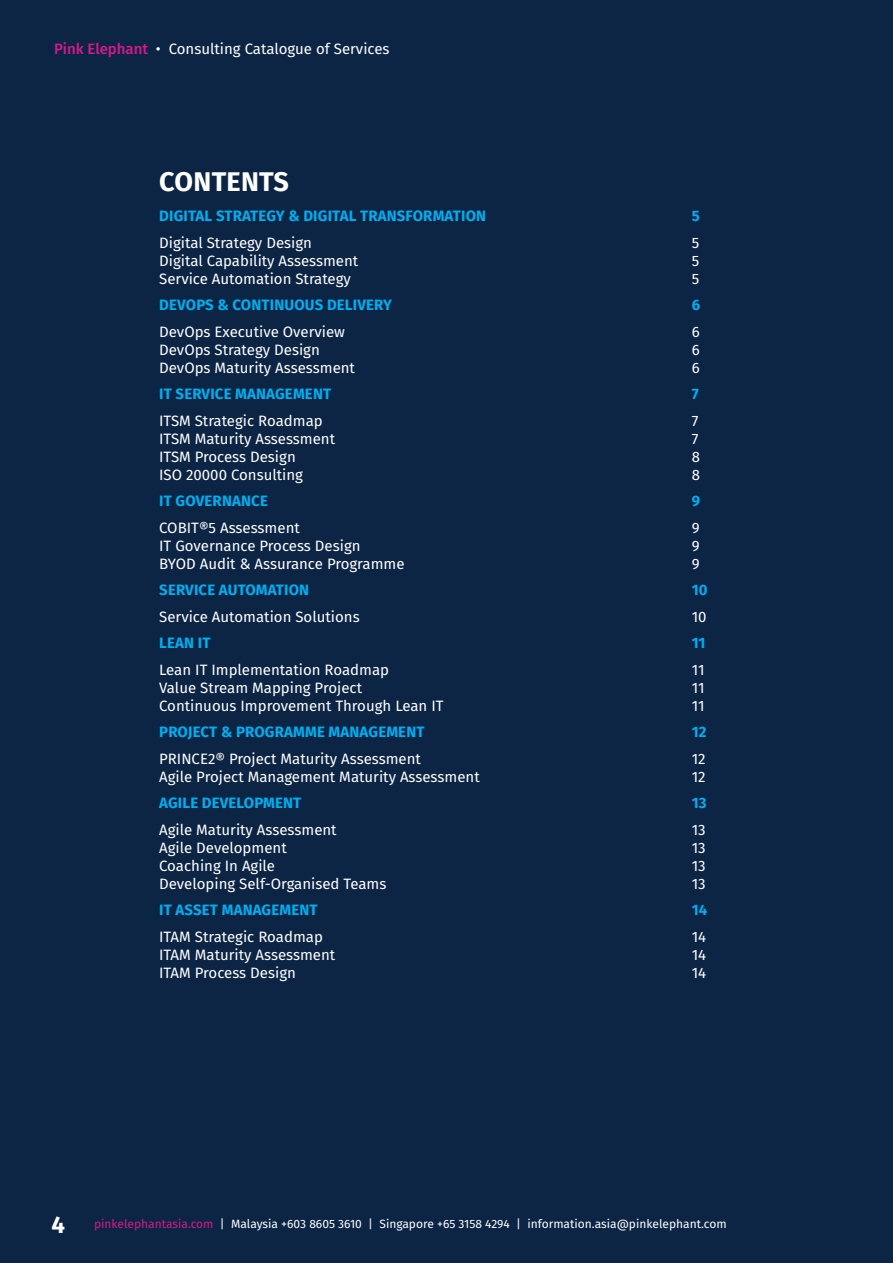
<style>
.page{position:relative;width:893px;height:1263px;background:#0c2545}
.page>*{position:absolute;margin:0;border:0;box-sizing:border-box;transform-origin:0 0}
.t1{font:700 27px "Fira Sans";letter-spacing:.01em;color:#fff}
.t2{font:700 24px "Fira Sans";color:#fff}
.t3{font:15px "Fira Sans";color:#fff}
.t4{font:700 15px "Fira Sans";letter-spacing:.01em;color:#00aeef}
.t5{font:12px "Fira Sans";color:#fff}
.s1{font-weight:500;color:#d9188b}
.s2{color:#d9188b}
</style>
<div class="page">
<p class="t3" style="left:54px;top:38px;width:337px"><span class="s1">Pink Elephant</span> • Consulting Catalogue of Services</p>
<h1 class="t1" style="left:159px;top:159px;width:131px">CONTENTS</h1>
<p class="t4" style="left:159px;top:203px;width:328px">DIGITAL STRATEGY &amp; DIGITAL TRANSFORMATION</p>
<p class="t4" style="left:692px;top:203px;width:10px">5</p>
<p class="t3" style="left:159px;top:231px;width:154px">Digital Strategy Design</p>
<p class="t3" style="left:692px;top:231px;width:9px">5</p>
<p class="t3" style="left:159px;top:249px;width:201px">Digital Capability Assessment</p>
<p class="t3" style="left:692px;top:249px;width:9px">5</p>
<p class="t3" style="left:159px;top:267px;width:193px">Service Automation Strategy</p>
<p class="t3" style="left:692px;top:267px;width:9px">5</p>
<p class="t4" style="left:159px;top:292px;width:234px">DEVOPS &amp; CONTINUOUS DELIVERY</p>
<p class="t4" style="left:692px;top:292px;width:10px">6</p>
<p class="t3" style="left:159px;top:320px;width:187px">DevOps Executive Overview</p>
<p class="t3" style="left:692px;top:320px;width:9px">6</p>
<p class="t3" style="left:159px;top:338px;width:162px">DevOps Strategy Design</p>
<p class="t3" style="left:692px;top:338px;width:9px">6</p>
<p class="t3" style="left:159px;top:356px;width:197px">DevOps Maturity Assessment</p>
<p class="t3" style="left:692px;top:356px;width:9px">6</p>
<p class="t4" style="left:159px;top:381px;width:173px">IT SERVICE MANAGEMENT</p>
<p class="t4" style="left:692px;top:381px;width:9px">7</p>
<p class="t3" style="left:159px;top:409px;width:165px">ITSM Strategic Roadmap</p>
<p class="t3" style="left:692px;top:409px;width:8px">7</p>
<p class="t3" style="left:159px;top:427px;width:177px">ITSM Maturity Assessment</p>
<p class="t3" style="left:692px;top:427px;width:8px">7</p>
<p class="t3" style="left:159px;top:445px;width:138px">ITSM Process Design</p>
<p class="t3" style="left:692px;top:445px;width:10px">8</p>
<p class="t3" style="left:159px;top:463px;width:145px">ISO 20000 Consulting</p>
<p class="t3" style="left:692px;top:463px;width:10px">8</p>
<p class="t4" style="left:159px;top:488px;width:110px">IT GOVERNANCE</p>
<p class="t4" style="left:692px;top:488px;width:10px">9</p>
<p class="t3" style="left:159px;top:516px;width:142px">COBIT®5 Assessment</p>
<p class="t3" style="left:692px;top:516px;width:9px">9</p>
<p class="t3" style="left:159px;top:534px;width:203px">IT Governance Process Design</p>
<p class="t3" style="left:692px;top:534px;width:9px">9</p>
<p class="t3" style="left:159px;top:552px;width:247px">BYOD Audit &amp; Assurance Programme</p>
<p class="t3" style="left:692px;top:552px;width:9px">9</p>
<p class="t4" style="left:159px;top:577px;width:151px">SERVICE AUTOMATION</p>
<p class="t4" style="left:692px;top:577px;width:17px">10</p>
<p class="t3" style="left:159px;top:605px;width:202px">Service Automation Solutions</p>
<p class="t3" style="left:692px;top:605px;width:16px">10</p>
<p class="t4" style="left:159px;top:630px;width:53px">LEAN IT</p>
<p class="t4" style="left:692px;top:630px;width:15px">11</p>
<p class="t3" style="left:159px;top:658px;width:231px">Lean IT Implementation Roadmap</p>
<p class="t3" style="left:692px;top:658px;width:14px">11</p>
<p class="t3" style="left:159px;top:676px;width:204px">Value Stream Mapping Project</p>
<p class="t3" style="left:692px;top:676px;width:14px">11</p>
<p class="t3" style="left:159px;top:694px;width:286px">Continuous Improvement Through Lean IT</p>
<p class="t3" style="left:692px;top:694px;width:14px">11</p>
<p class="t4" style="left:159px;top:719px;width:267px">PROJECT &amp; PROGRAMME MANAGEMENT</p>
<p class="t4" style="left:692px;top:719px;width:16px">12</p>
<p class="t3" style="left:159px;top:747px;width:263px">PRINCE2® Project Maturity Assessment</p>
<p class="t3" style="left:692px;top:747px;width:15px">12</p>
<p class="t3" style="left:159px;top:765px;width:322px">Agile Project Management Maturity Assessment</p>
<p class="t3" style="left:692px;top:765px;width:15px">12</p>
<p class="t4" style="left:159px;top:790px;width:143px">AGILE DEVELOPMENT</p>
<p class="t4" style="left:692px;top:790px;width:16px">13</p>
<p class="t3" style="left:159px;top:818px;width:179px">Agile Maturity Assessment</p>
<p class="t3" style="left:692px;top:818px;width:15px">13</p>
<p class="t3" style="left:159px;top:836px;width:129px">Agile Development</p>
<p class="t3" style="left:692px;top:836px;width:15px">13</p>
<p class="t3" style="left:159px;top:854px;width:117px">Coaching In Agile</p>
<p class="t3" style="left:692px;top:854px;width:15px">13</p>
<p class="t3" style="left:159px;top:872px;width:229px">Developing Self-Organised Teams</p>
<p class="t3" style="left:692px;top:872px;width:15px">13</p>
<p class="t4" style="left:159px;top:897px;width:160px">IT ASSET MANAGEMENT</p>
<p class="t4" style="left:692px;top:897px;width:17px">14</p>
<p class="t3" style="left:159px;top:925px;width:165px">ITAM Strategic Roadmap</p>
<p class="t3" style="left:692px;top:925px;width:16px">14</p>
<p class="t3" style="left:159px;top:943px;width:178px">ITAM Maturity Assessment</p>
<p class="t3" style="left:692px;top:943px;width:16px">14</p>
<p class="t3" style="left:159px;top:961px;width:138px">ITAM Process Design</p>
<p class="t3" style="left:692px;top:961px;width:16px">14</p>
<h2 class="t2" style="left:52px;top:1204px;width:15px">4</h2>
<p class="t5" style="left:94px;top:1215px;width:634px"><span class="s2">pinkelephantasia.com</span> | Malaysia +603 8605 3610 | Singapore +65 3158 4294 | information.asia@pinkelephant.com</p>
</div>
